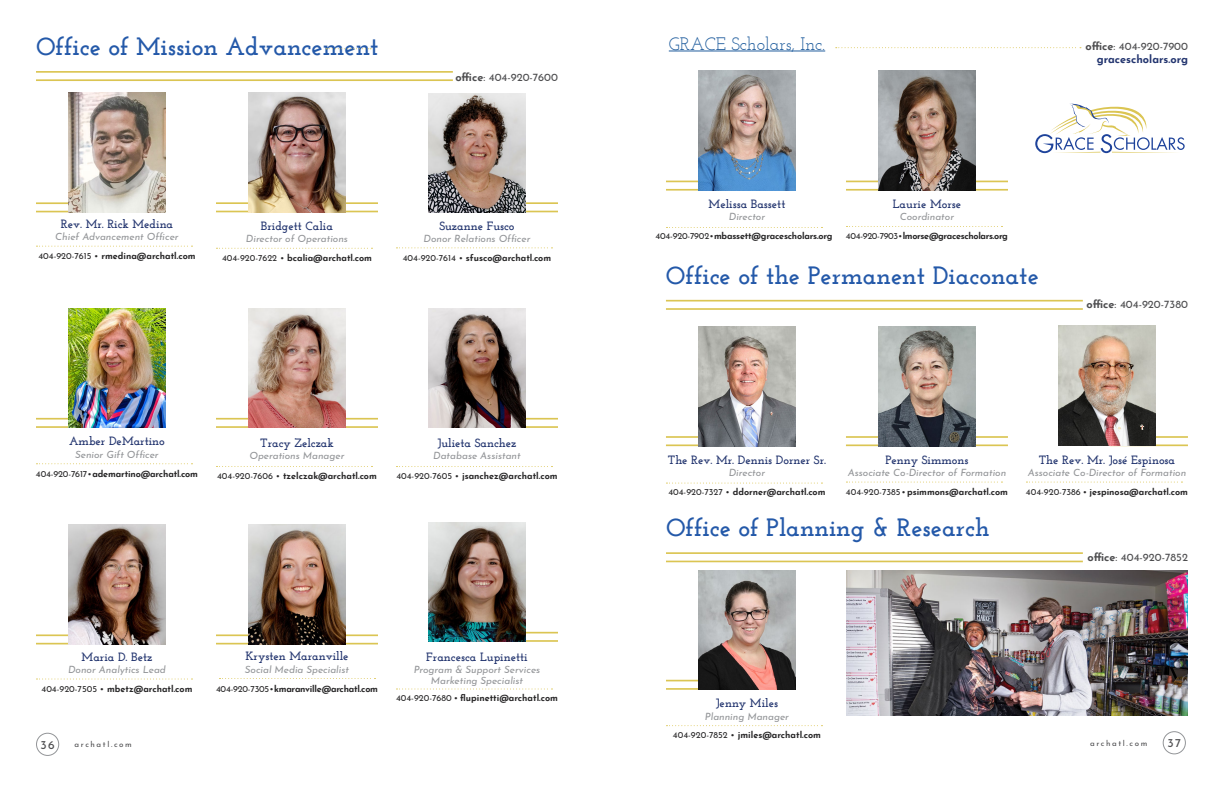
<style>
.page{position:relative;width:1224px;height:792px;background:#fff}
.page>*{position:absolute;margin:0;border:0;box-sizing:border-box;transform-origin:0 0}
.t1{font:700 25px "Josefin Slab";color:#2459a9}
.t2{font:18px "Josefin Slab";color:#215e9e}
.t3{font:700 12px "Josefin Slab";color:#23356f}
.t4{font:12px "Josefin Sans";color:#4d4d4f}
.t5{font:11px "Josefin Sans";color:#4d4d4f}
.t6{font:700 11px/13.2px "Josefin Sans";color:#23356f;text-align:right}
.t7{font:italic 10px/11px "Josefin Sans";color:#939598;text-align:center}
.t8{font:700 9px "Josefin Sans";color:#292829}
.t9{font:700 9px "Josefin Sans";letter-spacing:-.02em;color:#292829}
.t10{font:700 9px "Josefin Sans";letter-spacing:-.035em;color:#292829}
.t11{font:700 9px "Josefin Sans";letter-spacing:-.025em;color:#292829}
.t12{font:8px "Josefin Sans";letter-spacing:.2em;color:#4d4d4f}
.s1{font-weight:700}
.s2{font-weight:400}
.s3{color:#4d4d4f}
.s4{font-weight:400;color:#4d4d4f}
</style>
<div class="page">
<svg style="left:36px;top:679px;width:157px;height:1px"></svg>
<hr style="left:36px;top:418px;width:78px;height:2px;background:#dbc553">
<hr style="left:36px;top:426px;width:78px;height:2px;background:#dbc553">
<svg style="left:216px;top:248px;width:157px;height:1px"></svg>
<hr style="left:216px;top:202px;width:162px;height:2px;background:#dbc553">
<hr style="left:216px;top:211px;width:162px;height:1px;background:#dbc553">
<hr style="left:36px;top:202px;width:78px;height:2px;background:#dbc553">
<hr style="left:36px;top:211px;width:78px;height:1px;background:#dbc553">
<svg style="left:36px;top:246px;width:157px;height:1px"></svg>
<svg style="left:36px;top:463px;width:157px;height:1px"></svg>
<hr style="left:36px;top:634px;width:78px;height:2px;background:#dbc553">
<hr style="left:36px;top:643px;width:78px;height:1px;background:#dbc553">
<hr style="left:216px;top:418px;width:162px;height:2px;background:#dbc553">
<hr style="left:216px;top:426px;width:162px;height:2px;background:#dbc553">
<svg style="left:396px;top:247px;width:157px;height:1px"></svg>
<hr style="left:480px;top:418px;width:78px;height:2px;background:#dbc553">
<hr style="left:480px;top:426px;width:78px;height:2px;background:#dbc553">
<hr style="left:216px;top:634px;width:162px;height:2px;background:#dbc553">
<hr style="left:216px;top:643px;width:162px;height:1px;background:#dbc553">
<svg style="left:220px;top:678px;width:155px;height:1px"></svg>
<svg style="left:216px;top:466px;width:157px;height:1px"></svg>
<svg style="left:396px;top:466px;width:157px;height:1px"></svg>
<hr style="left:666px;top:181px;width:78px;height:1px;background:#dbc553">
<hr style="left:666px;top:189px;width:78px;height:2px;background:#dbc553">
<hr style="left:846px;top:181px;width:162px;height:1px;background:#dbc553">
<hr style="left:846px;top:189px;width:162px;height:2px;background:#dbc553">
<svg style="left:1035px;top:103px;width:150px;height:50px"></svg>
<hr style="left:669px;top:51px;width:156px;height:1px;background:#215e9e">
<hr style="left:480px;top:202px;width:78px;height:2px;background:#dbc553">
<hr style="left:480px;top:211px;width:78px;height:1px;background:#dbc553">
<img style="left:248px;top:93px;width:98px;height:119px">
<hr style="left:666px;top:300px;width:417px;height:2px;background:#dbc553">
<hr style="left:666px;top:308px;width:417px;height:2px;background:#dbc553">
<hr style="left:666px;top:436px;width:78px;height:2px;background:#dbc553">
<hr style="left:666px;top:444px;width:78px;height:2px;background:#dbc553">
<hr style="left:846px;top:436px;width:162px;height:2px;background:#dbc553">
<hr style="left:846px;top:444px;width:162px;height:2px;background:#dbc553">
<hr style="left:1110px;top:436px;width:78px;height:2px;background:#dbc553">
<hr style="left:1110px;top:444px;width:78px;height:2px;background:#dbc553">
<svg style="left:666px;top:483px;width:156px;height:1px"></svg>
<svg style="left:846px;top:482px;width:156px;height:1px"></svg>
<svg style="left:1026px;top:482px;width:156px;height:1px"></svg>
<img style="left:698px;top:326px;width:98px;height:120px">
<img style="left:878px;top:326px;width:98px;height:120px">
<img style="left:1058px;top:326px;width:98px;height:119px">
<hr style="left:480px;top:632px;width:78px;height:1px;background:#dbc553">
<hr style="left:480px;top:640px;width:78px;height:2px;background:#dbc553">
<svg style="left:396px;top:688px;width:157px;height:1px"></svg>
<hr style="left:666px;top:680px;width:78px;height:1px;background:#dbc553">
<hr style="left:666px;top:688px;width:78px;height:2px;background:#dbc553">
<svg style="left:666px;top:725px;width:157px;height:1px"></svg>
<hr style="left:666px;top:552px;width:417px;height:2px;background:#dbc553">
<hr style="left:666px;top:561px;width:417px;height:1px;background:#dbc553">
<img style="left:68px;top:93px;width:98px;height:119px">
<img style="left:698px;top:71px;width:98px;height:120px">
<img style="left:878px;top:71px;width:98px;height:120px">
<img style="left:428px;top:93px;width:98px;height:120px">
<img style="left:68px;top:308px;width:98px;height:120px">
<img style="left:248px;top:308px;width:98px;height:120px">
<img style="left:428px;top:308px;width:98px;height:120px">
<img style="left:68px;top:525px;width:98px;height:119px">
<img style="left:248px;top:525px;width:98px;height:119px">
<img style="left:428px;top:522px;width:98px;height:120px">
<img style="left:698px;top:570px;width:98px;height:120px">
<hr style="left:36px;top:71px;width:417px;height:2px;background:#dbc553">
<hr style="left:36px;top:79px;width:417px;height:2px;background:#dbc553">
<svg style="left:326px;top:48px;width:45px;height:1px"></svg>
<svg style="left:836px;top:47px;width:245px;height:1px"></svg>
<img style="left:846px;top:570px;width:342px;height:145px">
<svg style="left:666px;top:227px;width:157px;height:1px"></svg>
<svg style="left:846px;top:226px;width:157px;height:1px"></svg>
<div style="left:36px;top:733px;width:23px;height:23px;border:1px solid #939598;border-radius:50%"></div>
<div style="left:1163px;top:731px;width:23px;height:23px;border:1px solid #939598;border-radius:50%"></div>
<h1 class="t1" style="left:36px;top:31px;width:344px">Office of Mission Advancement</h1>
<p class="t5" style="left:455px;top:68px;width:104px"><span class="s1">office</span>: 404-920-7600</p>
<h3 class="t3" style="left:61px;top:217px;width:114px">Rev. Mr. Rick Medina</h3>
<p class="t7" style="left:55px;top:230px;width:125px">Chief Advancement Officer</p>
<p class="t8" style="left:38px;top:248px;width:159px"><span class="s2">404-920-7615 •</span> rmedina@archatl.com</p>
<h3 class="t3" style="left:261px;top:219px;width:74px">Bridgett Calia</h3>
<p class="t7" style="left:246px;top:232px;width:104px">Director of Operations</p>
<p class="t8" style="left:222px;top:250px;width:151px"><span class="s2">404-920-7622 •</span> bcalia@archatl.com</p>
<h3 class="t3" style="left:439px;top:218px;width:77px">Suzanne Fusco</h3>
<p class="t7" style="left:424px;top:232px;width:108px">Donor Relations Officer</p>
<p class="t8" style="left:403px;top:250px;width:150px"><span class="s2">404-920-7614 •</span> sfusco@archatl.com</p>
<h3 class="t3" style="left:69px;top:434px;width:97px">Amber DeMartino</h3>
<p class="t7" style="left:75px;top:448px;width:85px">Senior Gift Officer</p>
<h3 class="t3" style="left:260px;top:436px;width:75px">Tracy Zelczak</h3>
<p class="t7" style="left:249px;top:449px;width:97px">Operations Manager</p>
<h3 class="t3" style="left:438px;top:436px;width:80px">Julieta Sanchez</h3>
<p class="t7" style="left:433px;top:449px;width:89px">Database Assistant</p>
<p class="t8" style="left:36px;top:465px;width:164px"><span class="s2">404-920-7617 •</span> ademartino@archatl.com</p>
<p class="t8" style="left:217px;top:468px;width:161px"><span class="s2">404-920-7606 •</span> tzelczak@archatl.com</p>
<p class="t8" style="left:396px;top:468px;width:163px"><span class="s2">404-920-7605 •</span> jsanchez@archatl.com</p>
<h3 class="t3" style="left:82px;top:650px;width:72px">Maria D. Betz</h3>
<p class="t7" style="left:68px;top:663px;width:99px">Donor Analytics Lead</p>
<p class="t8" style="left:42px;top:681px;width:152px"><span class="s2">404-920-7505 •</span> mbetz@archatl.com</p>
<h3 class="t3" style="left:245px;top:649px;width:105px">Krysten Maranville</h3>
<p class="t7" style="left:245px;top:663px;width:106px">Social Media Specialist</p>
<p class="t11" style="left:216px;top:681px;width:164px"><span class="s2">404-920-7305 •</span> kmaranville@archatl.com</p>
<h3 class="t3" style="left:426px;top:650px;width:103px">Francesca Lupinetti</h3>
<p class="t7" style="left:414px;top:663px;width:128px">Program &amp; Support Services<br>Marketing Specialist</p>
<p class="t8" style="left:396px;top:690px;width:163px"><span class="s2">404-920-7680 •</span> flupinetti@archatl.com</p>
<h2 class="t2" style="left:669px;top:33px;width:158px">GRACE Scholars, Inc.</h2>
<p class="t6" style="left:1085px;top:38px;width:104px"><span class="s3">office</span><span class="s4">: 404-920-7900 </span>gracescholars.org</p>
<h3 class="t3" style="left:709px;top:197px;width:78px">Melissa Bassett</h3>
<h3 class="t3" style="left:893px;top:197px;width:70px">Laurie Morse</h3>
<p class="t7" style="left:729px;top:210px;width:38px">Director</p>
<p class="t7" style="left:900px;top:210px;width:56px">Coordinator</p>
<p class="t9" style="left:655px;top:228px;width:179px"><span class="s2">404-920-7902 •</span> mbassett@gracescholars.org</p>
<p class="t10" style="left:846px;top:228px;width:163px"><span class="s2">404-920-7903 •</span> lmorse@gracescholars.org</p>
<h1 class="t1" style="left:666px;top:260px;width:374px">Office of the Permanent Diaconate</h1>
<p class="t5" style="left:1087px;top:295px;width:103px"><span class="s1">office</span>: 404-920-7380</p>
<h3 class="t3" style="left:668px;top:453px;width:160px">The Rev. Mr. Dennis Dorner Sr.</h3>
<h3 class="t3" style="left:885px;top:453px;width:85px">Penny Simmons</h3>
<p class="t7" style="left:848px;top:466px;width:160px">Associate Co-Director of Formation</p>
<h3 class="t3" style="left:1039px;top:453px;width:138px">The Rev. Mr. José Espinosa</h3>
<p class="t7" style="left:729px;top:466px;width:38px">Director</p>
<p class="t7" style="left:1028px;top:466px;width:160px">Associate Co-Director of Formation</p>
<p class="t8" style="left:668px;top:484px;width:159px"><span class="s2">404-920-7327 •</span> ddorner@archatl.com</p>
<p class="t8" style="left:846px;top:484px;width:163px"><span class="s2">404-920-7385 •</span> psimmons@archatl.com</p>
<p class="t8" style="left:1026px;top:484px;width:163px"><span class="s2">404-920-7386 •</span> jespinosa@archatl.com</p>
<h1 class="t1" style="left:666px;top:513px;width:325px">Office of Planning &amp; Research</h1>
<h3 class="t3" style="left:716px;top:696px;width:64px">Jenny Miles</h3>
<p class="t7" style="left:705px;top:710px;width:86px">Planning Manager</p>
<p class="t5" style="left:1087px;top:548px;width:102px"><span class="s1">office</span>: 404-920-7852</p>
<p class="t8" style="left:673px;top:727px;width:150px"><span class="s2">404-920-7852 •</span> jmiles@archatl.com</p>
<h3 class="t4" style="left:41px;top:735px;width:16px">36</h3>
<p class="t12" style="left:75px;top:738px;width:59px">archatl.com</p>
<p class="t12" style="left:1090px;top:736px;width:59px">archatl.com</p>
<h3 class="t4" style="left:1168px;top:733px;width:15px">37</h3>
</div>
